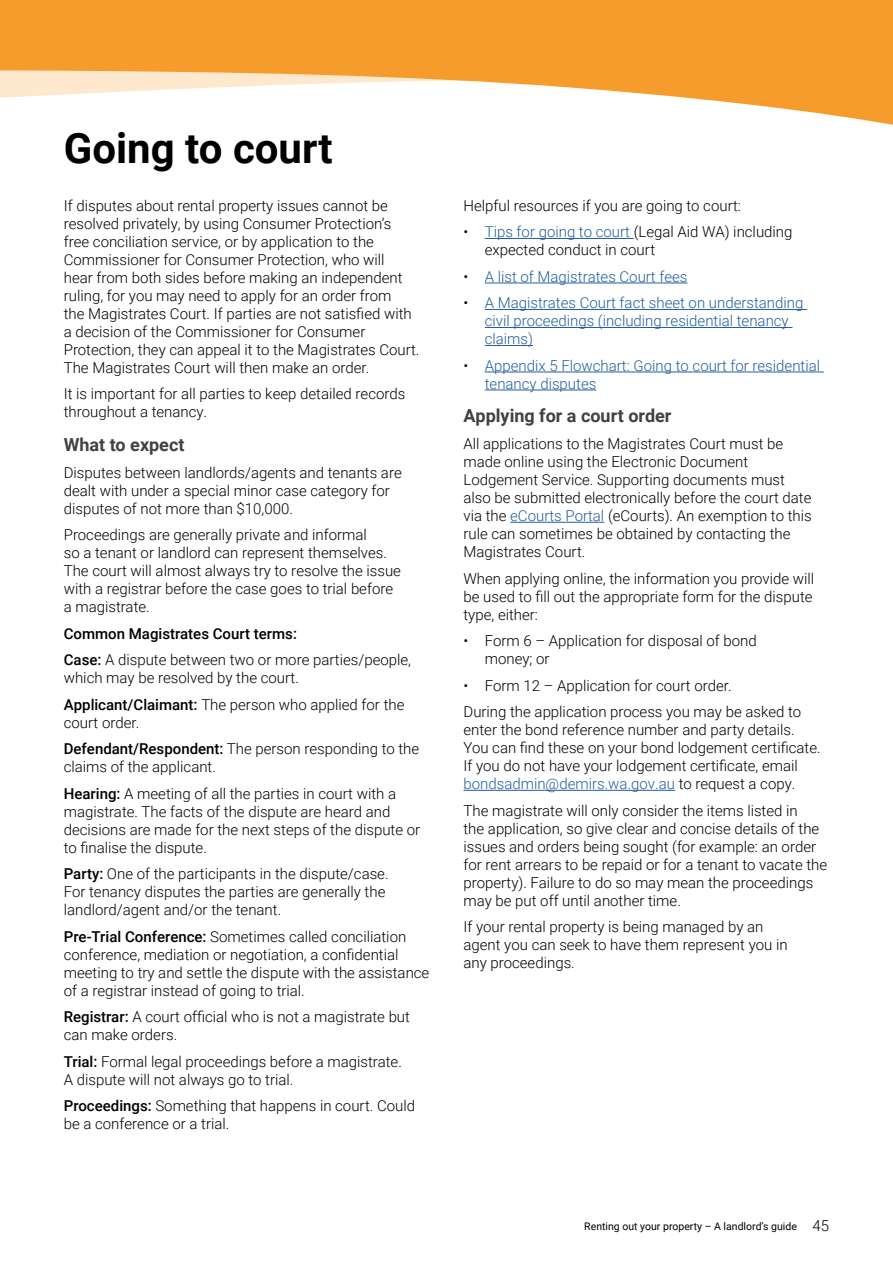
<style>
.page{position:relative;width:893px;height:1263px;background:#fff}
.page>*{position:absolute;margin:0;border:0;box-sizing:border-box;transform-origin:0 0}
.Heading_1{font:700 42px "Roboto";color:#000}
.Heading_3{font:700 18px "Roboto";color:#414042}
.Body_Copy{font:300 15px/18px "Roboto";color:#000}
.t1{font:300 15px/18px "Roboto";color:#215e9e}
.Body_Copy-2{font:500 15px "Roboto";color:#000}
.t2{font:10.5px "Roboto";color:#000}
.s1{font-weight:500}
.s2{color:#215e9e}
.s3{color:#000}
.s4{font-weight:300;font-size:15px}
</style>
<div class="page">
<svg style="left:0;top:0;width:893px;height:125px;fill:#f69c2d"></svg>
<hr style="left:485px;top:238px;width:149px;height:1px;background:#215e9e">
<hr style="left:485px;top:283px;width:202px;height:1px;background:#215e9e">
<hr style="left:485px;top:309px;width:322px;height:1px;background:#215e9e">
<hr style="left:485px;top:327px;width:307px;height:1px;background:#215e9e">
<hr style="left:485px;top:345px;width:48px;height:1px;background:#215e9e">
<hr style="left:485px;top:372px;width:339px;height:1px;background:#215e9e">
<hr style="left:485px;top:390px;width:111px;height:1px;background:#215e9e">
<hr style="left:510px;top:522px;width:94px;height:1px;background:#215e9e">
<hr style="left:463px;top:790px;width:212px;height:1px;background:#215e9e">
<p class="Heading_1" style="left:64px;top:118px;width:270px">Going to court</p>
<p class="Body_Copy" style="left:64px;top:196px;width:357px">If disputes about rental property issues cannot be resolved privately, by using Consumer Protection’s free conciliation service, or by application to the Commissioner for Consumer Protection, who will<br>hear from both sides before making an independent ruling, for you may need to apply for an order from<br>the Magistrates Court. If parties are not satisfied with a decision of the Commissioner for Consumer Protection, they can appeal it to the Magistrates Court.<br>The Magistrates Court will then make an order.</p>
<p class="Body_Copy" style="left:64px;top:384px;width:343px">It is important for all parties to keep detailed records throughout a tenancy.</p>
<p class="Heading_3" style="left:64px;top:432px;width:122px">What to expect</p>
<p class="Body_Copy" style="left:64px;top:463px;width:339px">Disputes between landlords/agents and tenants are dealt with under a special minor case category for disputes of not more than $10,000.</p>
<p class="Body_Copy" style="left:64px;top:525px;width:339px">Proceedings are generally private and informal<br>so a tenant or landlord can represent themselves.<br>The court will almost always try to resolve the issue with a registrar before the case goes to trial before a magistrate.</p>
<p class="Body_Copy-2" style="left:64px;top:623px;width:235px">Common Magistrates Court terms:</p>
<p class="Body_Copy" style="left:64px;top:650px;width:349px"><span class="s1">Case:</span> A dispute between two or more parties/people, which may be resolved by the court.</p>
<p class="Body_Copy" style="left:64px;top:695px;width:342px"><span class="s1">Applicant/Claimant:</span> The person who applied for the court order.</p>
<p class="Body_Copy" style="left:64px;top:739px;width:357px"><span class="s1">Defendant/Respondent:</span> The person responding to the claims of the applicant.</p>
<p class="Body_Copy" style="left:64px;top:784px;width:358px"><span class="s1">Hearing:</span> A meeting of all the parties in court with a magistrate. The facts of the dispute are heard and decisions are made for the next steps of the dispute or to finalise the dispute.</p>
<p class="Body_Copy" style="left:64px;top:864px;width:326px"><span class="s1">Party:</span> One of the participants in the dispute/case.<br>For tenancy disputes the parties are generally the landlord/agent and/or the tenant.</p>
<p class="Body_Copy" style="left:64px;top:927px;width:367px"><span class="s1">Pre-Trial Conference:</span> Sometimes called conciliation conference, mediation or negotiation, a confidential meeting to try and settle the dispute with the assistance of a registrar instead of going to trial.</p>
<p class="Body_Copy" style="left:64px;top:1007px;width:348px"><span class="s1">Registrar:</span> A court official who is not a magistrate but can make orders.</p>
<p class="Body_Copy" style="left:64px;top:1052px;width:340px"><span class="s1">Trial:</span> Formal legal proceedings before a magistrate.<br>A dispute will not always go to trial.</p>
<p class="Body_Copy" style="left:64px;top:1096px;width:353px"><span class="s1">Proceedings:</span> Something that happens in court. Could be a conference or a trial.</p>
<p class="Body_Copy" style="left:463px;top:196px;width:279px">Helpful resources if you are going to court:</p>
<p class="Body_Copy" style="left:485px;top:222px;width:309px;text-indent:-21px">• <span class="s2">Tips for going to court</span> (Legal Aid WA) including expected conduct in court</p>
<p class="t1" style="left:463px;top:267px;width:225px"><span class="s3">•</span> A list of Magistrates Court fees</p>
<p class="t1" style="left:485px;top:293px;width:320px;text-indent:-21px"><span class="s3">•</span> A Magistrates Court fact sheet on understanding civil proceedings (including residential tenancy claims)</p>
<p class="t1" style="left:485px;top:356px;width:337px;text-indent:-21px"><span class="s3">•</span> Appendix 5 Flowchart: Going to court for residential tenancy disputes</p>
<p class="Heading_3" style="left:463px;top:403px;width:209px">Applying for a court order</p>
<p class="Body_Copy" style="left:463px;top:434px;width:350px">All applications to the Magistrates Court must be made online using the Electronic Document Lodgement Service. Supporting documents must also be submitted electronically before the court date via the <span class="s2">eCourts Portal</span> (eCourts). An exemption to this rule can sometimes be obtained by contacting the Magistrates Court.</p>
<p class="Body_Copy" style="left:463px;top:569px;width:352px;text-align:justify">When applying online, the information you provide will be used to fill out the appropriate form for the dispute type, either:</p>
<p class="Body_Copy" style="left:485px;top:631px;width:273px;text-indent:-21px">• Form 6 – Application for disposal of bond money; or</p>
<p class="Body_Copy" style="left:463px;top:676px;width:270px">• Form 12 – Application for court order.</p>
<p class="Body_Copy" style="left:463px;top:702px;width:359px">During the application process you may be asked to enter the bond reference number and party details.<br>You can find these on your bond lodgement certificate.<br>If you do not have your lodgement certificate, email <span class="s2">bondsadmin@demirs.wa.gov.au</span> to request a copy.</p>
<p class="Body_Copy" style="left:463px;top:801px;width:365px">The magistrate will only consider the items listed in<br>the application, so give clear and concise details of the issues and orders being sought (for example: an order for rent arrears to be repaid or for a tenant to vacate the property). Failure to do so may mean the proceedings may be put off until another time.</p>
<p class="Body_Copy" style="left:463px;top:917px;width:326px">If your rental property is being managed by an agent you can seek to have them represent you in any proceedings.</p>
<p class="t2" style="left:584px;top:1219px;width:246px">Renting out your property – A landlord’s guide <span class="s4">45</span></p>
</div>
